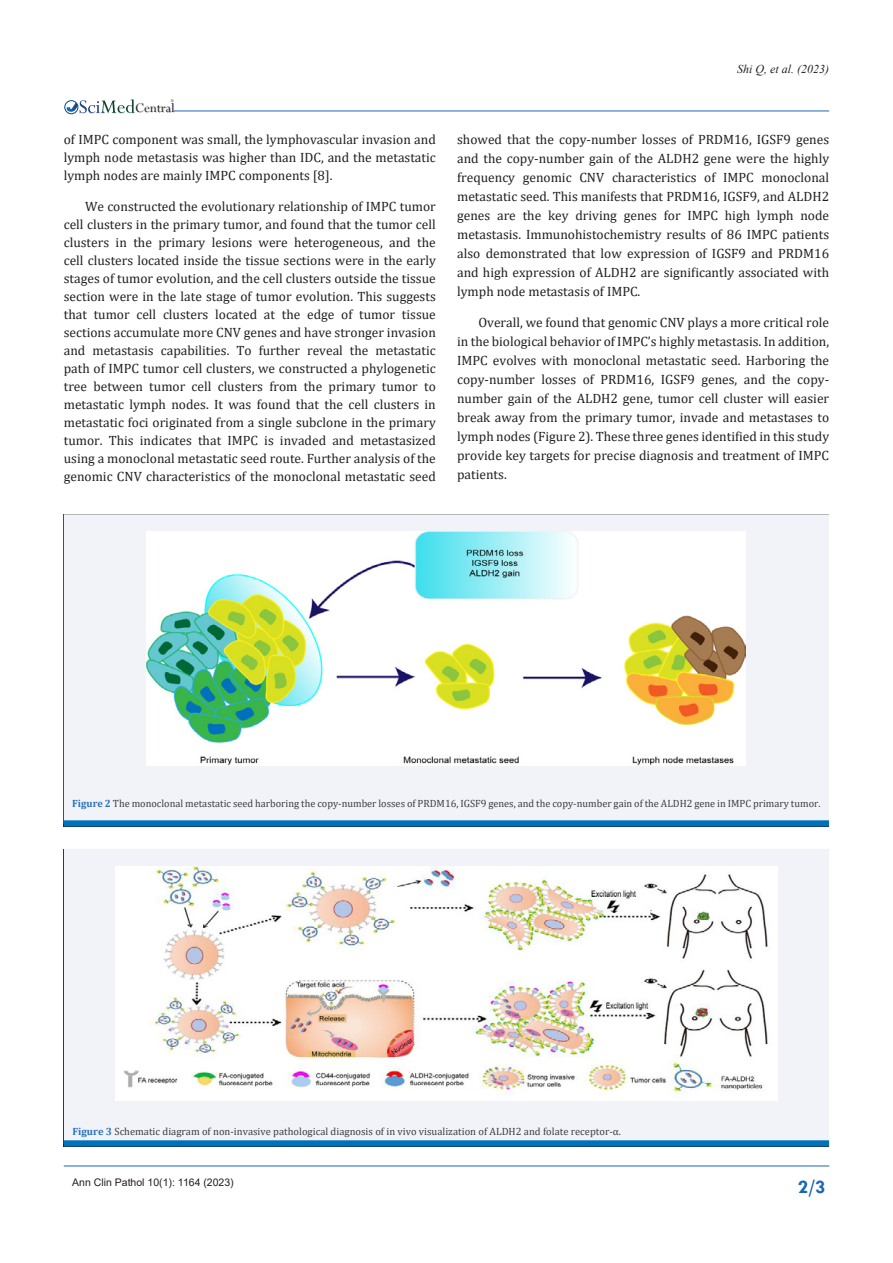
<style>
.page{position:relative;width:893px;height:1263px;background:#fff}
.page>*{position:absolute;margin:0;border:0;box-sizing:border-box;transform-origin:0 0}
.t1{font:700 19.5px "Tw Cen";color:#1768b4}
.t2{font:14.55px "Perpetua";color:#211e1e}
.t3{font:13.5px/18px "Cambria";color:#231f20;text-align:justify}
.t4{font:italic 12px "Times New Roman";color:#231f20}
.t5{font:10.5px "Cambria";color:#3e3e3f}
.t6{font:10.5px "Arial";color:#231f20}
.s1{font-weight:700;color:#2a71b8}
</style>
<div class="page">
<hr style="left:64px;top:1166px;width:765px;height:1px;background:#1768b4">
<hr style="left:174px;top:111px;width:655px;height:1px;background:#1768b4">
<img style="left:79px;top:103px;width:96px;height:11px">
<div style="left:64px;top:100px;width:14px;height:14px;border:1px solid #074d7c;border-radius:50%"></div>
<svg style="left:66px;top:99px;width:69px;height:14px"></svg>
<div style="left:64px;top:514px;width:765px;height:306px;background:#f1f3f9"></div>
<div style="left:64px;top:820px;width:765px;height:6px;background:#0072bc"></div>
<img style="left:147px;top:532px;width:599px;height:234px">
<div style="left:64px;top:849px;width:765px;height:291px;background:#f1f3f9"></div>
<div style="left:64px;top:1140px;width:765px;height:6px;background:#0072bc"></div>
<img style="left:116px;top:866px;width:661px;height:235px">
<p class="t2" style="left:135px;top:99px;width:41px">Central</p>
<p class="t3" style="left:64px;top:130px;width:374px">of IMPC component was small, the lymphovascular invasion and lymph node metastasis was higher than IDC, and the metastatic lymph nodes are mainly IMPC components [8].</p>
<p class="t3" style="left:64px;top:197px;width:374px;text-indent:21px">We constructed the evolutionary relationship of IMPC tumor cell clusters in the primary tumor, and found that the tumor cell clusters in the primary lesions were heterogeneous, and the cell clusters located inside the tissue sections were in the early stages of tumor evolution, and the cell clusters outside the tissue section were in the late stage of tumor evolution. This suggests that tumor cell clusters located at the edge of tumor tissue sections accumulate more CNV genes and have stronger invasion and metastasis capabilities. To further reveal the metastatic path of IMPC tumor cell clusters, we constructed a phylogenetic tree between tumor cell clusters from the primary tumor to metastatic lymph nodes. It was found that the cell clusters in metastatic foci originated from a single subclone in the primary tumor. This indicates that IMPC is invaded and metastasized using a monoclonal metastatic seed route. Further analysis of the genomic CNV characteristics of the monoclonal metastatic seed</p>
<p class="t4" style="left:737px;top:61px;width:93px">Shi Q, et al. (2023)</p>
<p class="t3" style="left:457px;top:130px;width:374px;line-height:19px">showed that the copy-number losses of PRDM16, IGSF9 genes and the copy-number gain of the ALDH2 gene were the highly frequency genomic CNV characteristics of IMPC monoclonal metastatic seed. This manifests that PRDM16, IGSF9, and ALDH2 genes are the key driving genes for IMPC high lymph node metastasis. Immunohistochemistry results of 86 IMPC patients also demonstrated that low expression of IGSF9 and PRDM16 and high expression of ALDH2 are significantly associated with lymph node metastasis of IMPC.</p>
<p class="t3" style="left:457px;top:313px;width:374px;line-height:19px;text-indent:21px">Overall, we found that genomic CNV plays a more critical role in the biological behavior of IMPC’s highly metastasis. In addition, IMPC evolves with monoclonal metastatic seed. Harboring the copy-number losses of PRDM16, IGSF9 genes, and the copy&shy;number gain of the ALDH2 gene, tumor cell cluster will easier break away from the primary tumor, invade and metastases to lymph nodes (Figure 2). These three genes identified in this study provide key targets for precise diagnosis and treatment of IMPC patients.</p>
<p class="t5" style="left:72px;top:798px;width:750px"><span class="s1">Figure 2</span> The monoclonal metastatic seed harboring the copy-number losses of PRDM16, IGSF9 genes, and the copy-number gain of the ALDH2 gene in IMPC primary tumor.</p>
<p class="t5" style="left:72px;top:1125px;width:550px"><span class="s1">Figure 3</span> Schematic diagram of non-invasive pathological diagnosis of in vivo visualization of ALDH2 and folate receptor-α.</p>
<p class="t6" style="left:72px;top:1175px;width:163px">Ann Clin Pathol 10(1): 1164 (2023)</p>
<p class="t1" style="left:798px;top:1175px;width:29px">2/3</p>
</div>
